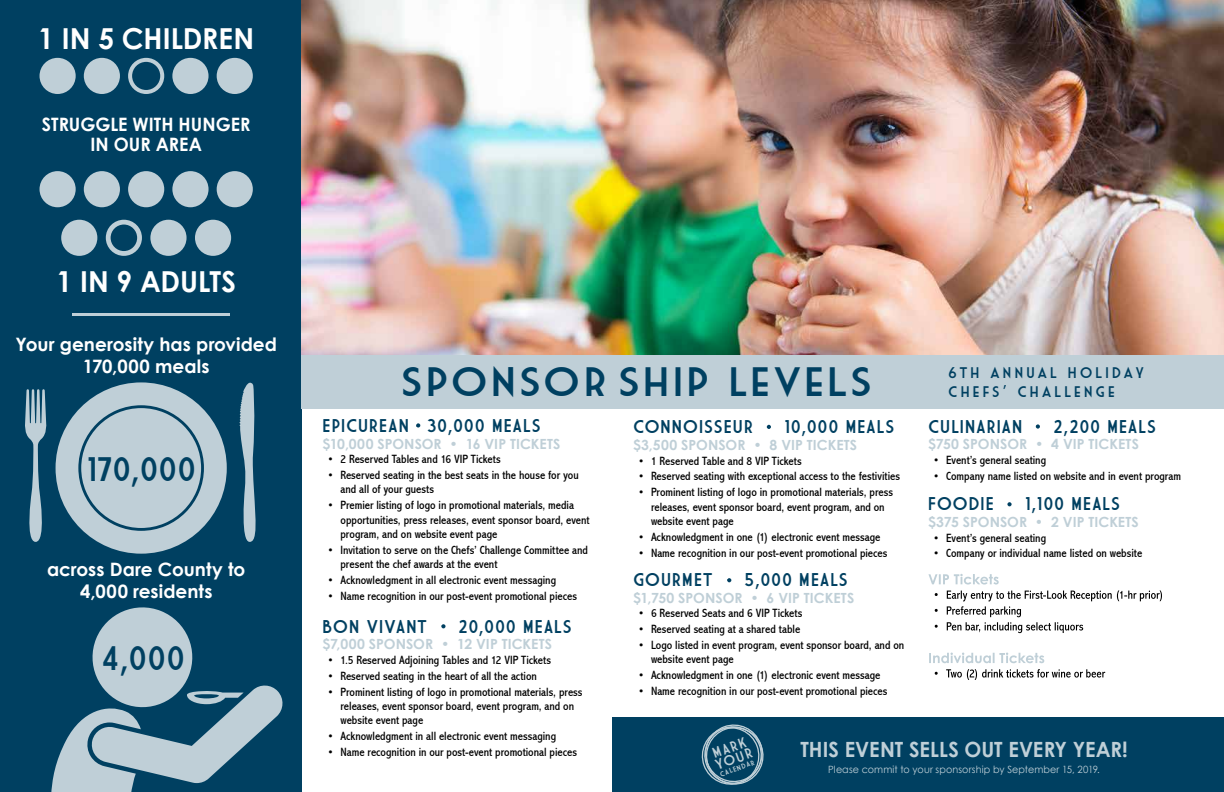
<style>
.page{position:relative;width:1224px;height:792px;background:#fff}
.page>*{position:absolute;margin:0;border:0;box-sizing:border-box;transform-origin:0 0}
.t1{font:40px "Market Deco";letter-spacing:.065em;color:#004061;scale:1.1 1}
.t2{font:33.1px "Market Deco";letter-spacing:.01em;color:#004061}
.t3{font:700 28.9px "Century Gothic";color:#fff}
.t4{font:700 21px "Century Gothic";color:#bfcfd7;scale:.96 1}
.t5{font:700 18.5px/22.2px "Century Gothic";color:#fff;text-align:center}
.t6{font:18px "Market Deco";letter-spacing:.04em;color:#004061}
.t7{font:15px/18.3px "Market Deco";letter-spacing:.18em;color:#004061}
.t8{font:14.2px/12px "Market Deco";color:#bfcfd7}
.t9{font:700 14px "Century Gothic";letter-spacing:.005em;color:#bfcfd7}
.t10{font:condensed 12px/14.4px "Abadi";color:#000}
.t11{font:10px "Century Gothic";letter-spacing:.01em;color:#bfcfd7;scale:.96 1}
.t12{font:7.1px "Market Deco";color:#bfcfd7}
</style>
<div class="page">
<div style="left:0;top:0;width:301px;height:792px;background:#004061"></div>
<img style="left:302px;top:0;width:922px;height:355px">
<div style="left:302px;top:355px;width:922px;height:54px;background:#bfcfd7"></div>
<div style="left:40px;top:58px;width:36px;height:36px;background:#bfcfd7;border-radius:50%"></div>
<div style="left:84px;top:58px;width:36px;height:36px;background:#bfcfd7;border-radius:50%"></div>
<div style="left:128px;top:58px;width:36px;height:36px;border:4px solid #bfcfd7;border-radius:50%"></div>
<div style="left:172px;top:58px;width:37px;height:36px;background:#bfcfd7;border-radius:50%"></div>
<div style="left:217px;top:58px;width:36px;height:36px;background:#bfcfd7;border-radius:50%"></div>
<div style="left:40px;top:171px;width:36px;height:36px;background:#bfcfd7;border-radius:50%"></div>
<div style="left:61px;top:220px;width:36px;height:36px;background:#bfcfd7;border-radius:50%"></div>
<div style="left:84px;top:171px;width:36px;height:36px;background:#bfcfd7;border-radius:50%"></div>
<div style="left:106px;top:220px;width:36px;height:36px;border:5px solid #bfcfd7;border-radius:50%"></div>
<div style="left:128px;top:171px;width:36px;height:36px;background:#bfcfd7;border-radius:50%"></div>
<div style="left:172px;top:171px;width:37px;height:36px;background:#bfcfd7;border-radius:50%"></div>
<div style="left:150px;top:220px;width:37px;height:36px;background:#bfcfd7;border-radius:50%"></div>
<div style="left:217px;top:171px;width:36px;height:36px;background:#bfcfd7;border-radius:50%"></div>
<div style="left:195px;top:220px;width:36px;height:36px;background:#bfcfd7;border-radius:50%"></div>
<svg style="left:56px;top:382px;width:171px;height:172px"></svg>
<svg style="left:25px;top:389px;width:22px;height:153px"></svg>
<svg style="left:240px;top:383px;width:16px;height:159px"></svg>
<svg style="left:51px;top:607px;width:231px;height:185px"></svg>
<svg style="left:935px;top:669px;width:170px;height:11px"></svg>
<svg style="left:929px;top:653px;width:115px;height:10px"></svg>
<svg style="left:928px;top:574px;width:234px;height:59px"></svg>
<svg style="left:727px;top:578px;width:4px;height:4px"></svg>
<svg style="left:1007px;top:502px;width:5px;height:4px"></svg>
<svg style="left:767px;top:425px;width:4px;height:4px"></svg>
<svg style="left:416px;top:423px;width:4px;height:5px"></svg>
<svg style="left:441px;top:624px;width:5px;height:4px"></svg>
<svg style="left:1036px;top:424px;width:4px;height:5px"></svg>
<hr style="left:72px;top:313px;width:158px;height:3px;background:#bfcfd7">
<div style="left:612px;top:718px;width:612px;height:74px;background:#004061"></div>
<svg style="left:701px;top:724px;width:63px;height:61px"></svg>
<h3 class="t3" style="left:38px;top:16px;width:218px">1 IN 5 CHILDREN</h3>
<h3 class="t5" style="left:42px;top:113px;width:210px;line-height:20.5px">STRUGGLE WITH HUNGER<br>IN OUR AREA</h3>
<h3 class="t3" style="left:56px;top:260px;width:181px">1 IN 9 ADULTS</h3>
<h3 class="t5" style="left:16px;top:333px;width:263px">Your generosity has provided<br>170,000 meals</h3>
<h2 class="t2" style="left:87px;top:451px;width:111px">170,000</h2>
<h3 class="t5" style="left:47px;top:558px;width:200px">across Dare County to<br>4,000 residents</h3>
<h2 class="t2" style="left:102px;top:640px;width:85px">4,000</h2>
<h1 class="t1" style="left:401px;top:360px;width:430px">SPONSOR SHIP LEVELS</h1>
<p class="t7" style="left:948px;top:363px;width:198px">6TH ANNUAL HOLIDAY<br>CHEFS’ CHALLENGE</p>
<h3 class="t6" style="left:323px;top:416px;width:220px">EPICUREAN . 30,000 MEALS</h3>
<p class="t9" style="left:323px;top:433px;width:239px">$10,000 SPONSOR • 16 VIP TICKETS</p>
<p class="t10" style="left:329px;top:452px;width:174px">• 2 Reserved Tables and 16 VIP Tickets</p>
<p class="t10" style="left:341px;top:468px;width:240px;text-indent:-12px">• Reserved seating in the best seats in the house for you and all of your guests</p>
<p class="t10" style="left:341px;top:498px;width:251px;text-indent:-12px">• Premier listing of logo in promotional materials, media opportunities, press releases, event sponsor board, event program, and on website event page</p>
<p class="t10" style="left:341px;top:543px;width:249px;text-indent:-12px">• Invitation to serve on the Chefs’ Challenge Committee and present the chef awards at the event</p>
<p class="t10" style="left:329px;top:573px;width:229px">• Acknowledgment in all electronic event messaging</p>
<p class="t10" style="left:329px;top:589px;width:250px">• Name recognition in our post-event promotional pieces</p>
<h3 class="t6" style="left:323px;top:616px;width:251px">BON VIVANT . 20,000 MEALS</h3>
<p class="t9" style="left:323px;top:634px;width:231px">$7,000 SPONSOR • 12 VIP TICKETS</p>
<p class="t10" style="left:329px;top:653px;width:224px">• 1.5 Reserved Adjoining Tables and 12 VIP Tickets</p>
<p class="t10" style="left:329px;top:669px;width:210px">• Reserved seating in the heart of all the action</p>
<p class="t10" style="left:341px;top:685px;width:244px;text-indent:-12px">• Prominent listing of logo in promotional materials, press releases, event sponsor board, event program, and on website event page</p>
<p class="t10" style="left:329px;top:729px;width:229px">• Acknowledgment in all electronic event messaging</p>
<p class="t10" style="left:329px;top:745px;width:250px">• Name recognition in our post-event promotional pieces</p>
<h3 class="t6" style="left:633px;top:417px;width:263px">CONNOISSEUR . 10,000 MEALS</h3>
<p class="t9" style="left:633px;top:435px;width:226px">$3,500 SPONSOR • 8 VIP TICKETS</p>
<p class="t10" style="left:639px;top:454px;width:164px">• 1 Reserved Table and 8 VIP Tickets</p>
<p class="t10" style="left:639px;top:469px;width:263px">• Reserved seating with exceptional access to the festivities</p>
<p class="t10" style="left:651px;top:485px;width:244px;text-indent:-12px">• Prominent listing of logo in promotional materials, press releases, event sponsor board, event program, and on website event page</p>
<p class="t10" style="left:639px;top:530px;width:243px">• Acknowledgment in one (1) electronic event message</p>
<p class="t10" style="left:639px;top:546px;width:250px">• Name recognition in our post-event promotional pieces</p>
<h3 class="t6" style="left:633px;top:570px;width:217px">GOURMET . 5,000 MEALS</h3>
<p class="t9" style="left:633px;top:587px;width:223px">$1,750 SPONSOR • 6 VIP TICKETS</p>
<p class="t10" style="left:639px;top:606px;width:165px">• 6 Reserved Seats and 6 VIP Tickets</p>
<p class="t10" style="left:639px;top:622px;width:163px">• Reserved seating at a shared table</p>
<p class="t10" style="left:651px;top:638px;width:255px;text-indent:-12px">• Logo listed in event program, event sponsor board, and on website event page</p>
<p class="t10" style="left:639px;top:668px;width:243px">• Acknowledgment in one (1) electronic event message</p>
<p class="t10" style="left:639px;top:684px;width:250px">• Name recognition in our post-event promotional pieces</p>
<h3 class="t6" style="left:928px;top:416px;width:230px">CULINARIAN . 2,200 MEALS</h3>
<p class="t9" style="left:928px;top:434px;width:212px">$750 SPONSOR • 4 VIP TICKETS</p>
<p class="t10" style="left:934px;top:453px;width:114px">• Event’s general seating</p>
<p class="t10" style="left:934px;top:469px;width:248px">• Company name listed on website and in event program</p>
<h3 class="t6" style="left:928px;top:494px;width:194px">FOODIE . 1,100 MEALS</h3>
<p class="t9" style="left:928px;top:512px;width:212px">$375 SPONSOR • 2 VIP TICKETS</p>
<p class="t10" style="left:934px;top:531px;width:114px">• Event’s general seating</p>
<p class="t10" style="left:934px;top:546px;width:210px">• Company or individual name listed on website</p>
<p class="t8" style="left:709px;top:748px;width:41px;rotate:-20deg">MARK<br>YOUR</p>
<p class="t12" style="left:719px;top:771px;width:38px;rotate:-20deg">CALENDAR</p>
<h3 class="t4" style="left:800px;top:734px;width:343px">THIS EVENT SELLS OUT EVERY YEAR!</h3>
<p class="t11" style="left:828px;top:763px;width:284px">Please commit to your sponsorship by September 15, 2019.</p>
</div>
